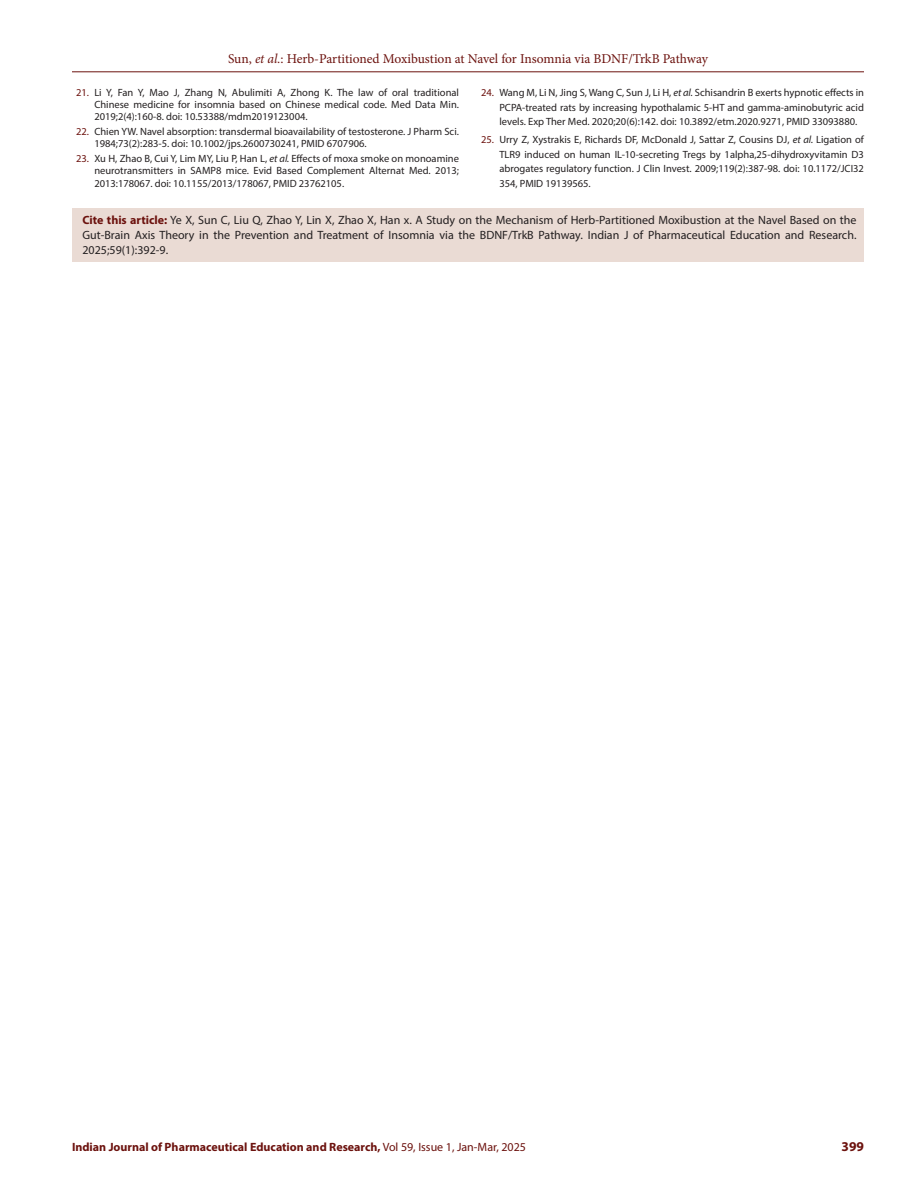
<style>
.page{position:relative;width:918px;height:1188px;background:#fff}
.page>*{position:absolute;margin:0;border:0;box-sizing:border-box;transform-origin:0 0}
.t1{font:13.5px "Minion Pro";letter-spacing:-.005em;color:#6c120e}
.t2{font:700 13.5px "Myriad Pro";color:#6c120e}
.FIG_CAP{font:12px/15px "Myriad Pro";color:#231f20;text-align:justify}
.t3{font:700 12px "Myriad Pro";color:#6c120e}
.t4{font:10.5px/12px "Myriad Pro";color:#231f20;text-align:justify}
.s1{font-style:italic}
.s2{color:#6c120e}
.s3{font-weight:700;color:#6c120e}
.s4{font-weight:400}
</style>
<div class="page">
<hr style="left:72px;top:72px;width:792px;height:1px;background:#6c120e">
<div style="left:72px;top:208px;width:792px;height:54px;background:#eadbd4"></div>
<p class="t1" style="left:228px;top:50px;width:481px">Sun, <span class="s1">et al.</span>: Herb-Partitioned Moxibustion at Navel for Insomnia via BDNF/TrkB Pathway</p>
<p class="t4" style="left:94px;top:86px;width:366px;text-indent:-18px"><span class="s2">21.</span> Li Y, Fan Y, Mao J, Zhang N, Abulimiti A, Zhong K. The law of oral traditional Chinese medicine for insomnia based on Chinese medical code. Med Data Min.<br>2019;2(4):160-8. doi: 10.53388/mdm2019123004.</p>
<p class="t4" style="left:94px;top:126px;width:366px;text-indent:-18px"><span class="s2">22.</span> Chien YW. Navel absorption: transdermal bioavailability of testosterone. J Pharm Sci.<br>1984;73(2):283-5. doi: 10.1002/jps.2600730241, PMID 6707906.</p>
<p class="t4" style="left:94px;top:153px;width:366px;text-indent:-18px"><span class="s2">23.</span> Xu H, Zhao B, Cui Y, Lim MY, Liu P, Han L, <span class="s1">et al.</span> Effects of moxa smoke on monoamine neurotransmitters in SAMP8 mice. Evid Based Complement Alternat Med. 2013; 2013:178067. doi: 10.1155/2013/178067, PMID 23762105.</p>
<p class="t4" style="left:499px;top:85px;width:366px;line-height:14.5px;text-indent:-18px"><span class="s2">24.</span> Wang M, Li N, Jing S, Wang C, Sun J, Li H, <span class="s1">et al.</span> Schisandrin B exerts hypnotic effects in PCPA-treated rats by increasing hypothalamic 5-HT and gamma-aminobutyric acid levels. Exp Ther Med. 2020;20(6):142. doi: 10.3892/etm.2020.9271, PMID 33093880.</p>
<p class="t4" style="left:499px;top:132px;width:366px;line-height:14.5px;text-indent:-18px"><span class="s2">25.</span> Urry Z, Xystrakis E, Richards DF, McDonald J, Sattar Z, Cousins DJ, <span class="s1">et al.</span> Ligation of TLR9 induced on human IL-10-secreting Tregs by 1alpha,25-dihydroxyvitamin D3 abrogates regulatory function. J Clin Invest. 2009;119(2):387-98. doi: 10.1172/JCI32<br>354, PMID 19139565.</p>
<p class="FIG_CAP" style="left:82px;top:213px;width:776px"><span class="s3">Cite this article:</span> Ye X, Sun C, Liu Q, Zhao Y, Lin X, Zhao X, Han x. A Study on the Mechanism of Herb-Partitioned Moxibustion at the Navel Based on the Gut-Brain Axis Theory in the Prevention and Treatment of Insomnia via the BDNF/TrkB Pathway. Indian J of Pharmaceutical Education and Research.<br>2025;59(1):392-9.</p>
<p class="t3" style="left:72px;top:1139px;width:456px">Indian Journal of Pharmaceutical Education and Research, <span class="s4">Vol 59, Issue 1, Jan-Mar, 2025</span></p>
<p class="t2" style="left:842px;top:1137px;width:24px">399</p>
</div>
